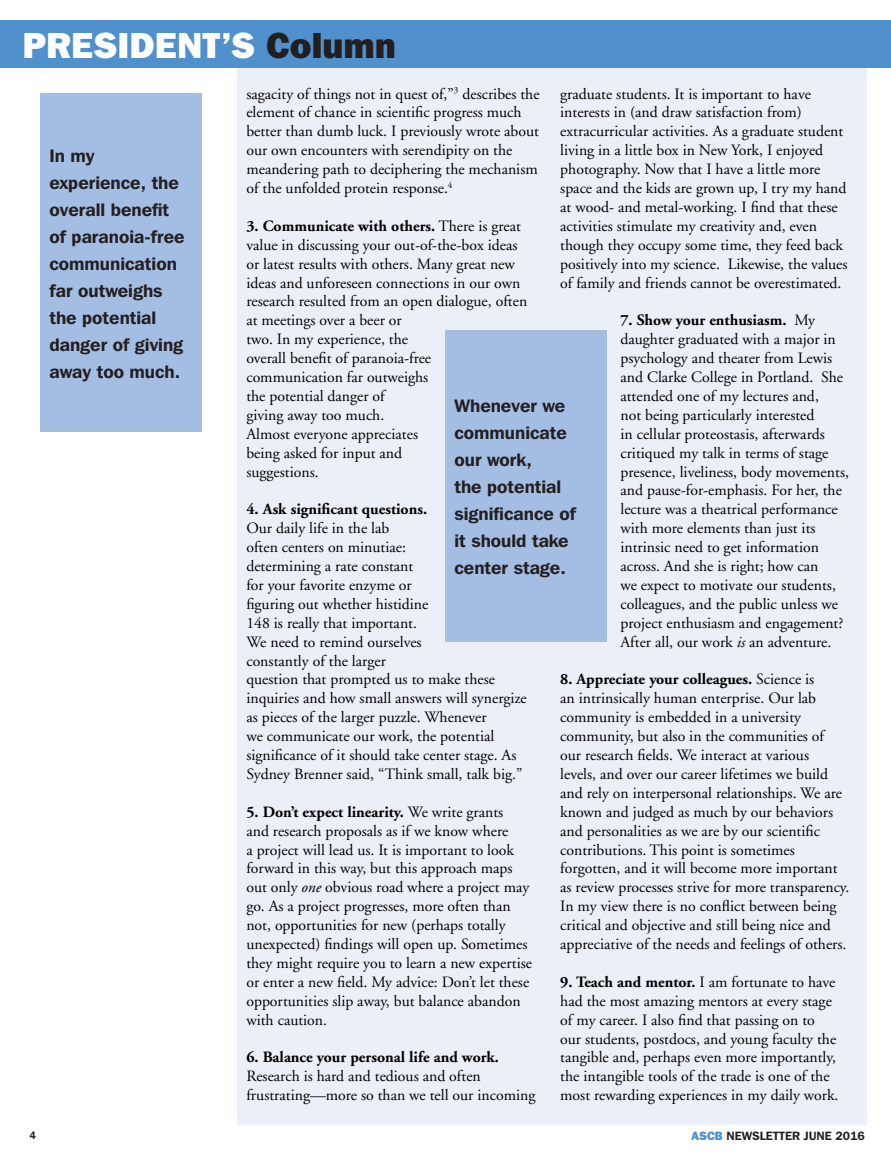
<style>
.page{position:relative;width:891px;height:1161px;background:#fff}
.page>*{position:absolute;margin:0;border:0;box-sizing:border-box;transform-origin:0 0}
.t1{font:800 36px "Franklin Gothic IT Cby BT";color:#fff}
.t2{font:600 18px/27px "Franklin Gothic IT Cby BT";color:#231f20}
.t3{font:15.75px/18.9px "Adobe Garamond";color:#000}
.t4{font:700 15.75px "Adobe Garamond";color:#000}
.t5{font:600 12px "Franklin Gothic IT Cby BT";color:#231f20}
.t6{font:600 10.5px "Franklin Gothic IT Cby BT";color:#231f20}
.s1{color:#231f20}
.s2{font-weight:700}
.s3{font-style:italic}
.s4{font-weight:800;color:#5090cc}
</style>
<div class="page">
<div style="left:237px;top:36px;width:630px;height:1088px;background:#ebf0f8"></div>
<div style="left:0;top:20px;width:891px;height:48px;background:#5090cc"></div>
<div style="left:40px;top:93px;width:162px;height:339px;background:#a4bee3"></div>
<div style="left:446px;top:330px;width:162px;height:312px;background:#a4bee3"></div>
<h1 class="t1" style="left:22px;top:22px;width:375px">PRESIDENT’S <span class="s1">Column</span></h1>
<p class="t2" style="left:50px;top:142px;width:137px">In my experience, the overall benefit of paranoia-free communication far outweighs the potential danger of giving away too much.</p>
<p class="t3" style="left:246px;top:85px;width:295px">sagacity of things not in quest of,”<sup>3</sup> describes the element of chance in scientific progress much better than dumb luck. I previously wrote about our own encounters with serendipity on the meandering path to deciphering the mechanism of the unfolded protein response.<sup>4</sup></p>
<p class="t3" style="left:246px;top:217px;width:282px"><span class="s2">3. Communicate with others.</span> There is great value in discussing your out-of-the-box ideas or latest results with others. Many great new ideas and unforeseen connections in our own research resulted from an open dialogue, often at meetings over a beer or<br>two. In my experience, the<br>overall benefit of paranoia-free communication far outweighs<br>the potential danger of<br>giving away too much.<br>Almost everyone appreciates<br>being asked for input and<br>suggestions.</p>
<p class="t4" style="left:246px;top:501px;width:182px">4. Ask significant questions.</p>
<p class="t3" style="left:246px;top:519px;width:282px">Our daily life in the lab<br>often centers on minutiae:<br>determining a rate constant<br>for your favorite enzyme or<br>figuring out whether histidine<br>148 is really that important.<br>We need to remind ourselves<br>constantly of the larger<br>question that prompted us to make these inquiries and how small answers will synergize as pieces of the larger puzzle. Whenever<br>we communicate our work, the potential significance of it should take center stage. As Sydney Brenner said, “Think small, talk big.”</p>
<p class="t3" style="left:246px;top:803px;width:287px"><span class="s2">5. Don’t expect linearity.</span> We write grants<br>and research proposals as if we know where<br>a project will lead us. It is important to look forward in this way, but this approach maps out only <span class="s3">one</span> obvious road where a project may go. As a project progresses, more often than not, opportunities for new (perhaps totally unexpected) findings will open up. Sometimes they might require you to learn a new expertise or enter a new field. My advice: Don’t let these opportunities slip away, but balance abandon with caution.</p>
<p class="t4" style="left:246px;top:1049px;width:254px">6. Balance your personal life and work.</p>
<p class="t3" style="left:246px;top:1067px;width:291px">Research is hard and tedious and often frustrating—more so than we tell our incoming</p>
<p class="t3" style="left:560px;top:85px;width:289px">graduate students. It is important to have interests in (and draw satisfaction from) extracurricular activities. As a graduate student living in a little box in New York, I enjoyed photography. Now that I have a little more space and the kids are grown up, I try my hand at wood- and metal-working. I find that these activities stimulate my creativity and, even though they occupy some time, they feed back positively into my science. Likewise, the values of family and friends cannot be overestimated.</p>
<p class="t3" style="left:620px;top:311px;width:230px"><span class="s2">7. Show your enthusiasm.</span> My daughter graduated with a major in psychology and theater from Lewis and Clarke College in Portland. She attended one of my lectures and,<br>not being particularly interested<br>in cellular proteostasis, afterwards critiqued my talk in terms of stage presence, liveliness, body movements, and pause-for-emphasis. For her, the lecture was a theatrical performance with more elements than just its intrinsic need to get information across. And she is right; how can<br>we expect to motivate our students, colleagues, and the public unless we project enthusiasm and engagement?<br>After all, our work <span class="s3">is</span> an adventure.</p>
<p class="t3" style="left:560px;top:670px;width:291px"><span class="s2">8. Appreciate your colleagues.</span> Science is<br>an intrinsically human enterprise. Our lab community is embedded in a university community, but also in the communities of<br>our research fields. We interact at various<br>levels, and over our career lifetimes we build and rely on interpersonal relationships. We are known and judged as much by our behaviors and personalities as we are by our scientific contributions. This point is sometimes forgotten, and it will become more important as review processes strive for more transparency.<br>In my view there is no conflict between being critical and objective and still being nice and appreciative of the needs and feelings of others.</p>
<p class="t3" style="left:560px;top:973px;width:280px"><span class="s2">9. Teach and mentor.</span> I am fortunate to have had the most amazing mentors at every stage of my career. I also find that passing on to our students, postdocs, and young faculty the tangible and, perhaps even more importantly, the intangible tools of the trade is one of the most rewarding experiences in my daily work.</p>
<p class="t2" style="left:454px;top:392px;width:123px">Whenever we communicate our work,<br>the potential significance of it should take center stage.</p>
<p class="t6" style="left:29px;top:1129px;width:8px">4</p>
<p class="t5" style="left:691px;top:1129px;width:175px"><span class="s4">ASCB</span> NEWSLETTER JUNE 2016</p>
</div>
